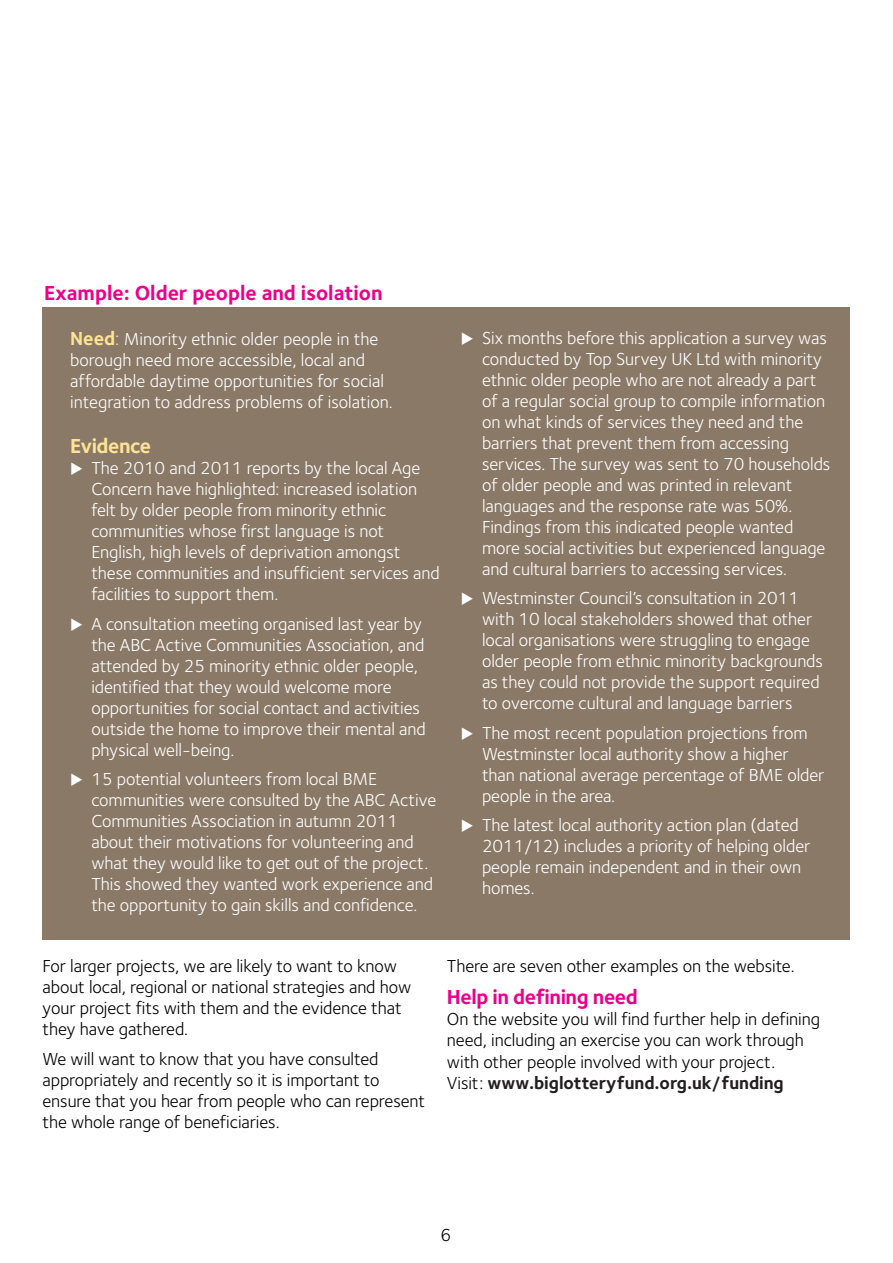
<style>
.page{position:relative;width:893px;height:1263px;background:#fff}
.page>*{position:absolute;margin:0;border:0;box-sizing:border-box;transform-origin:0 0}
.t1{font:700 21px "Foundry Sterling OT2";color:#ec008c}
.t2{font:700 21px "Foundry Sterling OT2";letter-spacing:-.02em;color:#ec008c}
.t3{font:700 21px "Foundry Sterling OT2";letter-spacing:-.02em;color:#ffe293}
.t4{font:18px/21px "Foundry Sterling OT2";letter-spacing:-.005em;color:#fff}
.t5{font:18px/21px "Foundry Sterling OT2";letter-spacing:-.005em;color:#000}
.s1{font-weight:700;font-size:19.5px;color:#ffe293}
.s2{font-size:19.5px;color:#ffe293}
.s3{font-weight:700;color:#231f20}
</style>
<div class="page">
<div style="left:43px;top:308px;width:807px;height:632px;background:#8a7967"></div>
<p class="t1" style="left:44px;top:277px;width:340px">Example: Older people and isolation</p>
<p class="t4" style="left:70px;top:327px;width:324px"><span class="s1">Need</span><span class="s2">:</span> Minority ethnic older people in the borough need more accessible, local and affordable daytime opportunities for social integration to address problems of isolation.</p>
<p class="t3" style="left:70px;top:429px;width:83px">Evidence</p>
<p class="t4" style="left:91px;top:456px;width:350px">The 2010 and 2011 reports by the local Age Concern have highlighted: increased isolation felt by older people from minority ethnic communities whose first language is not English, high levels of deprivation amongst these communities and insufficient services and facilities to support them.</p>
<p class="t4" style="left:91px;top:612px;width:336px">A consultation meeting organised last year by the ABC Active Communities Association, and attended by 25 minority ethnic older people, identified that they would welcome more opportunities for social contact and activities outside the home to improve their mental and physical well-being.</p>
<p class="t4" style="left:91px;top:767px;width:346px">15 potential volunteers from local BME communities were consulted by the ABC Active Communities Association in autumn 2011 about their motivations for volunteering and what they would like to get out of the project.<br>This showed they wanted work experience and the opportunity to gain skills and confidence.</p>
<p class="t4" style="left:482px;top:326px;width:350px">Six months before this application a survey was conducted by Top Survey UK Ltd with minority ethnic older people who are not already a part of a regular social group to compile information on what kinds of services they need and the barriers that prevent them from accessing services. The survey was sent to 70 households of older people and was printed in relevant languages and the response rate was 50%.<br>Findings from this indicated people wanted more social activities but experienced language and cultural barriers to accessing services.</p>
<p class="t4" style="left:482px;top:586px;width:342px">Westminster Council’s consultation in 2011 with 10 local stakeholders showed that other local organisations were struggling to engage older people from ethnic minority backgrounds as they could not provide the support required to overcome cultural and language barriers</p>
<p class="t4" style="left:482px;top:721px;width:344px">The most recent population projections from Westminster local authority show a higher than national average percentage of BME older people in the area.</p>
<p class="t4" style="left:482px;top:813px;width:330px">The latest local authority action plan (dated 2011/12) includes a priority of helping older people remain independent and in their own homes.</p>
<p class="t5" style="left:43px;top:954px;width:370px">For larger projects, we are likely to want to know about local, regional or national strategies and how your project fits with them and the evidence that they have gathered.</p>
<p class="t5" style="left:43px;top:1047px;width:384px">We will want to know that you have consulted appropriately and recently so it is important to ensure that you hear from people who can represent the whole range of beneficiaries.</p>
<p class="t5" style="left:447px;top:954px;width:349px">There are seven other examples on the website.</p>
<p class="t2" style="left:447px;top:981px;width:192px">Help in defining need</p>
<p class="t5" style="left:447px;top:1008px;width:375px">On the website you will find further help in defining need, including an exercise you can work through with other people involved with your project.<br>Visit: <span class="s3">www.biglotteryfund.org.uk/funding</span></p>
<p class="t5" style="left:441px;top:1223px;width:12px">6</p>
</div>
